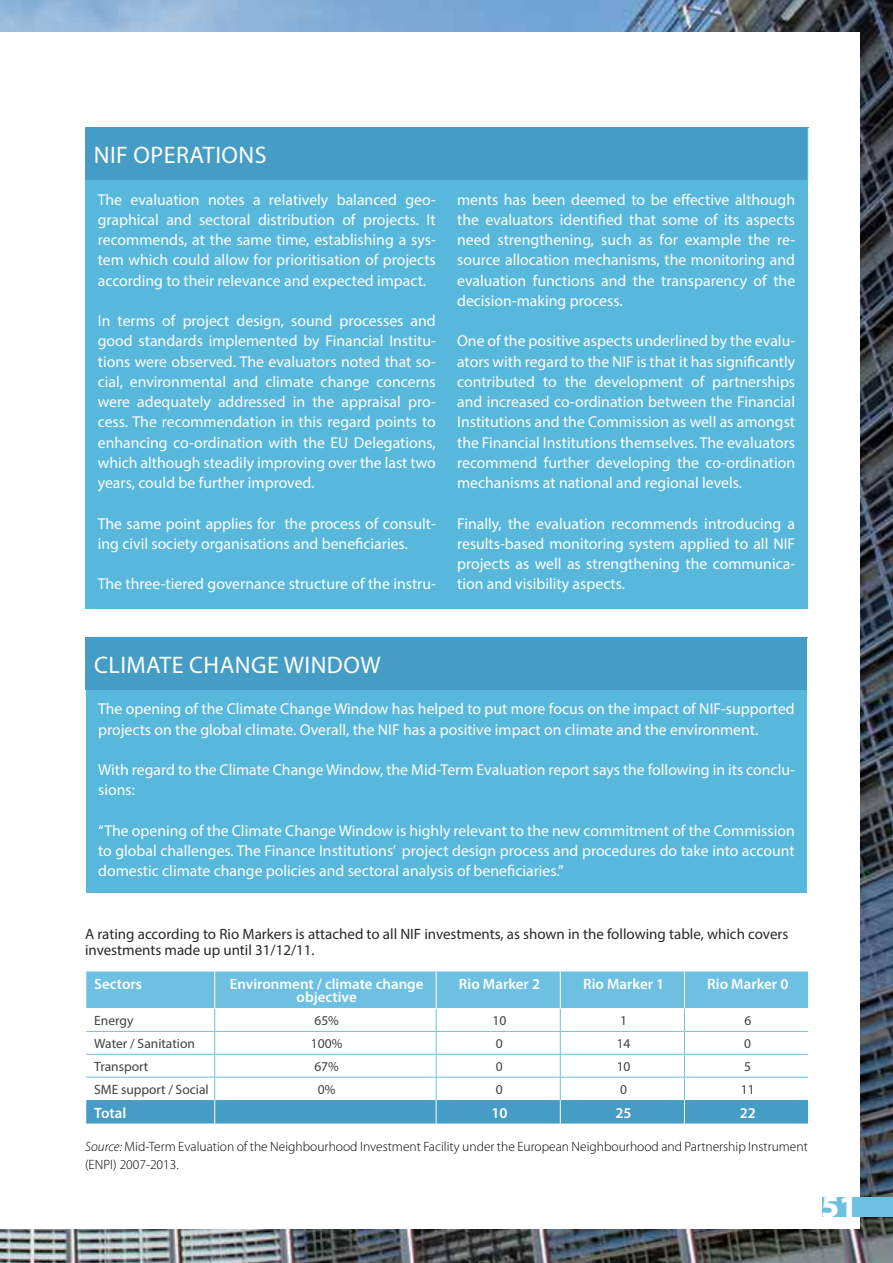
<style>
.page{position:relative;width:893px;height:1263px;background:#fff}
.page>*{position:absolute;margin:0;border:0;box-sizing:border-box;transform-origin:0 0}
.t1{font:900 31.5px "Myriad Pro";color:#fff}
.t2{font:24px "Myriad Pro";letter-spacing:.02em;color:#fff}
.t3{font:15.75px/20.2px "Myriad Pro";color:#fff;text-align:justify}
.t4{font:15px/16.5px "Myriad Pro";color:#292829}
.t5{font:600 15px/13.5px "Myriad Pro";color:#fff;text-align:center}
.t6{font:300 13.5px/18px "Myriad Pro";color:#000}
.t7{font:13.5px "Myriad Pro";color:#414042}
.s1{font-style:italic}
</style>
<div class="page">
<img style="left:0;top:0;width:893px;height:1263px">
<div style="left:0;top:32px;width:859px;height:1197px;background:#fff"></div>
<div style="left:822px;top:1197px;width:71px;height:19px;background:#6dc0e1"></div>
<div style="left:85px;top:638px;width:722px;height:52px;background:#459cc4"></div>
<div style="left:85px;top:690px;width:722px;height:203px;background:#58b8db"></div>
<hr style="left:85px;top:690px;width:1px;height:203px;background:#fff">
<div style="left:85px;top:128px;width:723px;height:52px;background:#459cc4"></div>
<svg style="left:85px;top:971px;width:724px;height:153px"></svg>
<div style="left:85px;top:180px;width:723px;height:428px;background:#58b8db"></div>
<h2 class="t2" style="left:94px;top:140px;width:54px">NIF operations</h2>
<p class="t3" style="left:98px;top:189px;width:340px">The evaluation notes a relatively balanced geo&shy;graphical and sectoral distribution of projects. It recommends, at the same time, establishing a sys&shy;tem which could allow for prioritisation of projects according to their relevance and expected impact.</p>
<p class="t3" style="left:98px;top:310px;width:340px">In terms of project design, sound processes and good standards implemented by Financial Institu&shy;tions were observed. The evaluators noted that so&shy;cial, environmental and climate change concerns were adequately addressed in the appraisal pro&shy;cess. The recommendation in this regard points to enhancing co-ordination with the EU Delegations, which although steadily improving over the last two years, could be further improved.</p>
<p class="t3" style="left:98px;top:513px;width:340px">The same point applies for the process of consult&shy;ing civil society organisations and beneficiaries.</p>
<p class="t3" style="left:98px;top:574px;width:340px">The three-tiered governance structure of the instru-</p>
<p class="t3" style="left:457px;top:189px;width:340px">ments has been deemed to be effective although the evaluators identified that some of its aspects need strengthening, such as for example the re&shy;source allocation mechanisms, the monitoring and evaluation functions and the transparency of the decision-making process.</p>
<p class="t3" style="left:457px;top:331px;width:340px">One of the positive aspects underlined by the evalu&shy;ators with regard to the NIF is that it has significantly contributed to the development of partnerships and increased co-ordination between the Financial Institutions and the Commission as well as amongst the Financial Institutions themselves. The evaluators recommend further developing the co-ordination mechanisms at national and regional levels.</p>
<p class="t3" style="left:457px;top:513px;width:340px">Finally, the evaluation recommends introducing a results-based monitoring system applied to all NIF projects as well as strengthening the communica&shy;tion and visibility aspects.</p>
<h2 class="t2" style="left:94px;top:650px;width:28px">Climate</h2>
<h2 class="t2" style="left:189px;top:650px;width:30px">Change</h2>
<h2 class="t2" style="left:284px;top:650px;width:37px">Window</h2>
<p class="t3" style="left:98px;top:699px;width:698px">The opening of the Climate Change Window has helped to put more focus on the impact of NIF-supported projects on the global climate. Overall, the NIF has a positive impact on climate and the environment.</p>
<p class="t3" style="left:98px;top:759px;width:698px">With regard to the Climate Change Window, the Mid-Term Evaluation report says the following in its conclu&shy;sions:</p>
<p class="t3" style="left:98px;top:820px;width:698px">“The opening of the Climate Change Window is highly relevant to the new commitment of the Commission to global challenges. The Finance Institutions’ project design process and procedures do take into account domestic climate change policies and sectoral analysis of beneficiaries.”</p>
<p class="t4" style="left:85px;top:925px;width:705px">A rating according to Rio Markers is attached to all NIF investments, as shown in the following table, which covers investments made up until 31/12/11.</p>
<p class="t5" style="left:94px;top:976px;width:49px">Sectors</p>
<p class="t5" style="left:230px;top:976px;width:195px">Environment / climate change objective</p>
<p class="t5" style="left:459px;top:976px;width:83px">Rio Marker 2</p>
<p class="t5" style="left:583px;top:976px;width:83px">Rio Marker 1</p>
<p class="t5" style="left:707px;top:976px;width:83px">Rio Marker 0</p>
<p class="t7" style="left:94px;top:1012px;width:41px">Energy</p>
<p class="t7" style="left:314px;top:1012px;width:26px">65%</p>
<p class="t7" style="left:492px;top:1012px;width:15px">10</p>
<p class="t7" style="left:620px;top:1012px;width:8px">1</p>
<p class="t7" style="left:744px;top:1012px;width:8px">6</p>
<p class="t7" style="left:94px;top:1035px;width:102px">Water / Sanitation</p>
<p class="t7" style="left:311px;top:1035px;width:33px">100%</p>
<p class="t7" style="left:496px;top:1035px;width:8px">0</p>
<p class="t7" style="left:617px;top:1035px;width:15px">14</p>
<p class="t7" style="left:744px;top:1035px;width:8px">0</p>
<p class="t7" style="left:94px;top:1058px;width:56px">Transport</p>
<p class="t7" style="left:314px;top:1058px;width:26px">67%</p>
<p class="t7" style="left:496px;top:1058px;width:8px">0</p>
<p class="t7" style="left:617px;top:1058px;width:15px">10</p>
<p class="t7" style="left:744px;top:1058px;width:8px">5</p>
<p class="t7" style="left:94px;top:1081px;width:116px">SME support / Social</p>
<p class="t7" style="left:318px;top:1081px;width:19px">0%</p>
<p class="t7" style="left:496px;top:1081px;width:8px">0</p>
<p class="t7" style="left:620px;top:1081px;width:8px">0</p>
<p class="t7" style="left:741px;top:1081px;width:15px">11</p>
<p class="t5" style="left:94px;top:1105px;width:33px">Total</p>
<p class="t5" style="left:491px;top:1105px;width:18px">10</p>
<p class="t5" style="left:616px;top:1105px;width:18px">25</p>
<p class="t5" style="left:740px;top:1105px;width:18px">22</p>
<p class="t6" style="left:85px;top:1137px;width:724px"><span class="s1">Source:</span> Mid-Term Evaluation of the Neighbourhood Investment Facility under the European Neighbourhood and Partnership Instrument (ENPI) 2007-2013.</p>
<h1 class="t1" style="left:821px;top:1188px;width:38px">51</h1>
</div>
